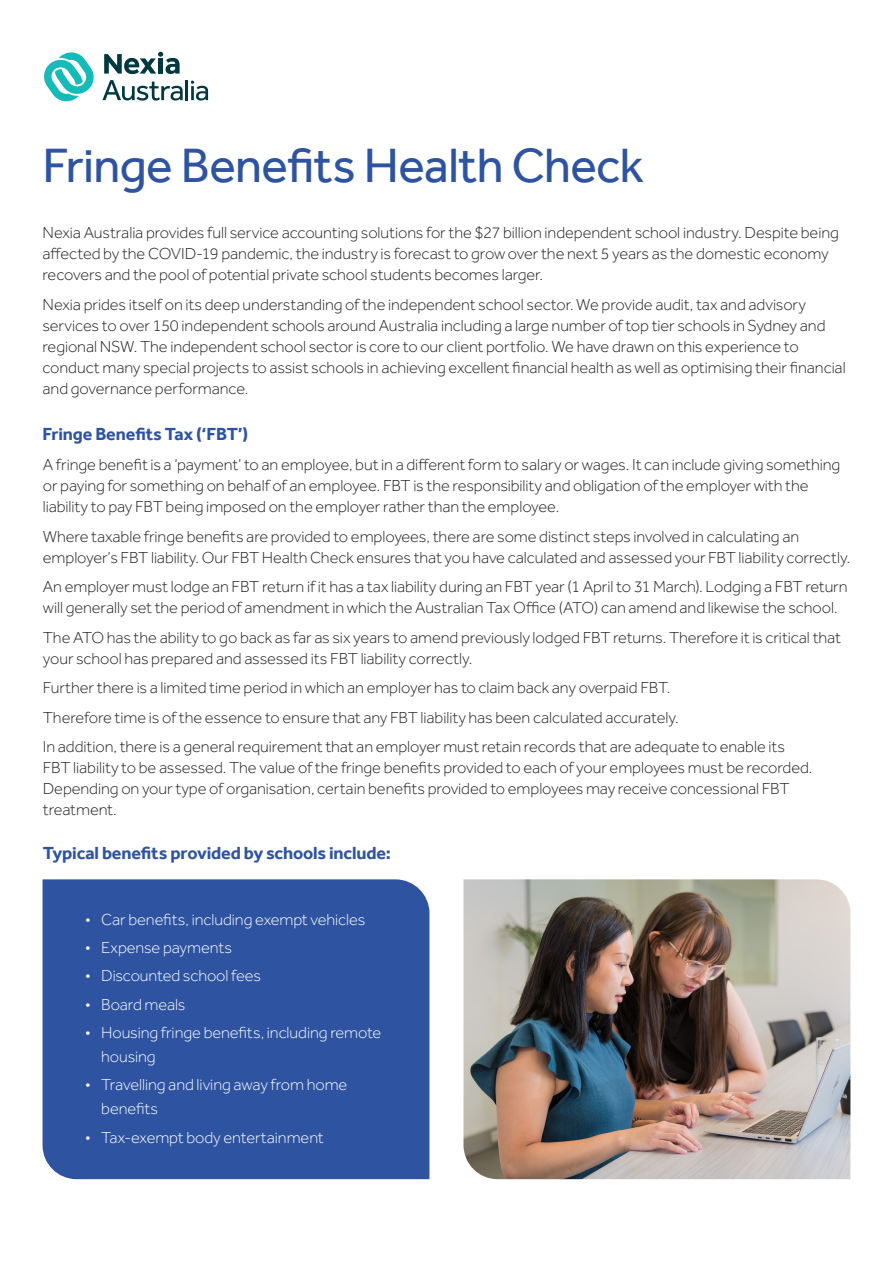
<style>
.page{position:relative;width:893px;height:1263px;background:#fff}
.page>*{position:absolute;margin:0;border:0;box-sizing:border-box;transform-origin:0 0}
.t1{font:49.5px "Effra";letter-spacing:-.015em;color:#2e53a1}
.t2{font:700 18px "Effra";letter-spacing:-.01em;color:#2e53a1}
.t3{font:300 16.5px/21px "Effra";letter-spacing:-.005em;color:#231f20}
.t4{font:300 16.5px/24px "Effra";letter-spacing:-.005em;color:#fff}
</style>
<div class="page">
<svg style="left:44px;top:52px;width:50px;height:50px"></svg>
<svg style="left:102px;top:80px;width:81px;height:21px"></svg>
<hr style="left:186px;top:80px;width:2px;height:20px;background:#003841">
<svg style="left:191px;top:81px;width:17px;height:20px"></svg>
<svg style="left:104px;top:52px;width:76px;height:22px"></svg>
<div style="left:43px;top:879px;width:386px;height:300px;background:#2e53a1"></div>
<img style="left:463px;top:879px;width:387px;height:300px">
<p class="t1" style="left:43px;top:136px;width:603px">Fringe Benefits Health Check</p>
<p class="t3" style="left:43px;top:222px;width:798px">Nexia Australia provides full service accounting solutions for the $27 billion independent school industry. Despite being affected by the COVID-19 pandemic, the industry is forecast to grow over the next 5 years as the domestic economy recovers and the pool of potential private school students becomes larger.</p>
<p class="t3" style="left:43px;top:294px;width:805px">Nexia prides itself on its deep understanding of the independent school sector. We provide audit, tax and advisory services to over 150 independent schools around Australia including a large number of top tier schools in Sydney and regional NSW. The independent school sector is core to our client portfolio. We have drawn on this experience to conduct many special projects to assist schools in achieving excellent financial health as well as optimising their financial and governance performance.</p>
<p class="t2" style="left:43px;top:423px;width:207px">Fringe Benefits Tax (‘FBT’)</p>
<p class="t3" style="left:43px;top:454px;width:799px">A fringe benefit is a ‘payment’ to an employee, but in a different form to salary or wages. It can include giving something or paying for something on behalf of an employee. FBT is the responsibility and obligation of the employer with the liability to pay FBT being imposed on the employer rather than the employee.</p>
<p class="t3" style="left:43px;top:526px;width:809px">Where taxable fringe benefits are provided to employees, there are some distinct steps involved in calculating an employer’s FBT liability. Our FBT Health Check ensures that you have calculated and assessed your FBT liability correctly.</p>
<p class="t3" style="left:43px;top:576px;width:806px">An employer must lodge an FBT return if it has a tax liability during an FBT year (1 April to 31 March). Lodging a FBT return will generally set the period of amendment in which the Australian Tax Office (ATO) can amend and likewise the school.</p>
<p class="t3" style="left:43px;top:627px;width:800px">The ATO has the ability to go back as far as six years to amend previously lodged FBT returns. Therefore it is critical that your school has prepared and assessed its FBT liability correctly.</p>
<p class="t3" style="left:43px;top:677px;width:629px">Further there is a limited time period in which an employer has to claim back any overpaid FBT.</p>
<p class="t3" style="left:43px;top:707px;width:637px">Therefore time is of the essence to ensure that any FBT liability has been calculated accurately.</p>
<p class="t3" style="left:43px;top:736px;width:771px">In addition, there is a general requirement that an employer must retain records that are adequate to enable its FBT liability to be assessed. The value of the fringe benefits provided to each of your employees must be recorded.<br>Depending on your type of organisation, certain benefits provided to employees may receive concessional FBT treatment.</p>
<p class="t2" style="left:43px;top:842px;width:350px">Typical benefits provided by schools include:</p>
<p class="t4" style="left:85px;top:907px;width:282px">• Car benefits, including exempt vehicles</p>
<p class="t4" style="left:85px;top:936px;width:148px">• Expense payments</p>
<p class="t4" style="left:85px;top:964px;width:178px">• Discounted school fees</p>
<p class="t4" style="left:85px;top:992px;width:102px">• Board meals</p>
<p class="t4" style="left:101px;top:1020px;width:282px;text-indent:-16px">• Housing fringe benefits, including remote housing</p>
<p class="t4" style="left:101px;top:1073px;width:248px;text-indent:-16px">• Travelling and living away from home benefits</p>
<p class="t4" style="left:85px;top:1125px;width:240px">• Tax-exempt body entertainment</p>
</div>
